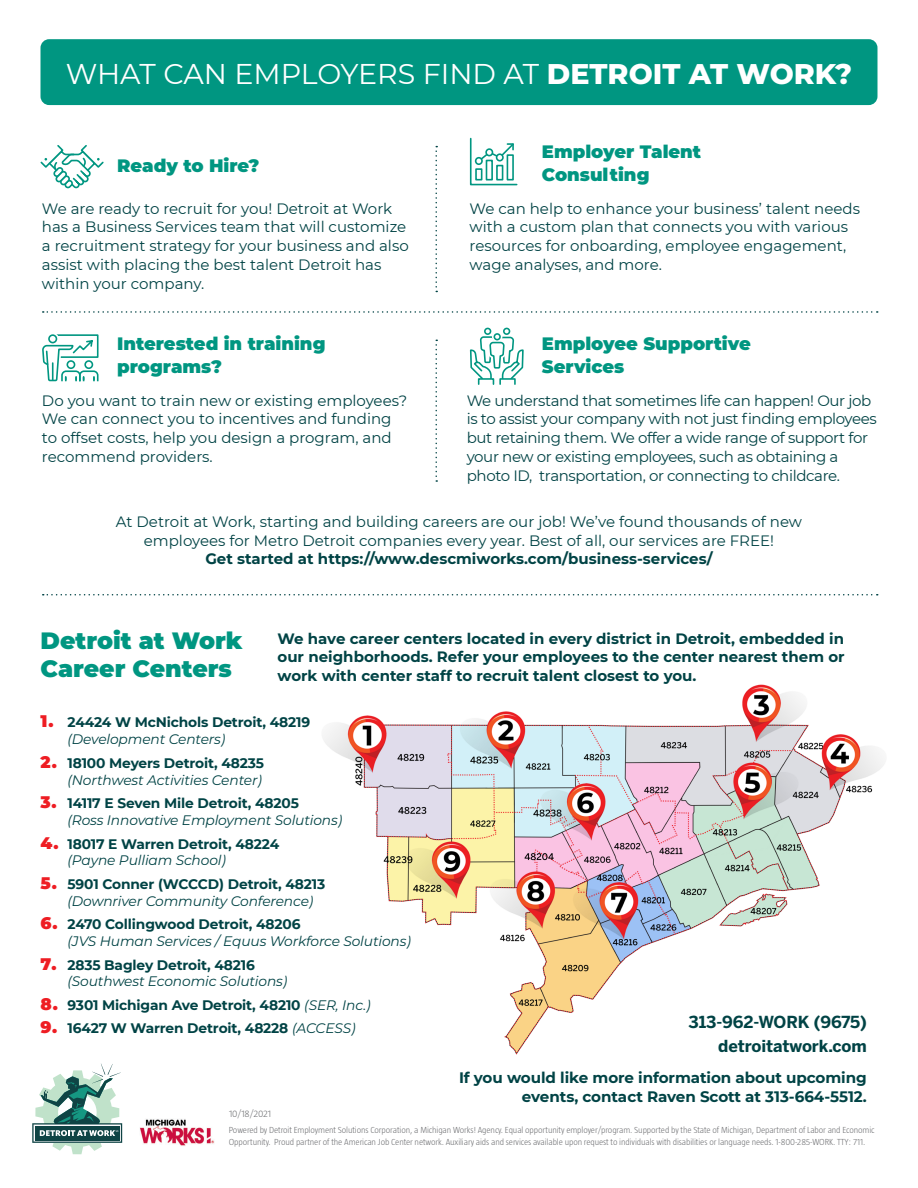
<style>
.page{position:relative;width:918px;height:1188px;background:#fff}
.page>*{position:absolute;margin:0;border:0;box-sizing:border-box;transform-origin:0 0}
.t1{font:28.5px "Montserrat";color:#fff}
.t2{font:900 23.7px/28.3px "Montserrat";color:#009681}
.t3{font:900 18px/22.5px "Montserrat";color:#009681}
.t4{font:700 16.5px "Benton Sans";letter-spacing:-.005em;color:#004345}
.t5{font:700 15.15px/18.9px "Montserrat";letter-spacing:-.005em;color:#004345;text-align:right}
.t6{font:15px/18.8px "Montserrat";color:#004345}
.t7{font:15px/18.8px "Montserrat";letter-spacing:-.025em;color:#004345}
.t8{font:700 15px/18.8px "Montserrat";color:#004345;text-align:justify}
.t9{font:italic 13.8px/16.8px "Montserrat";letter-spacing:-.01em;color:#004345}
.t10{font:700 13.8px/16.8px "Montserrat";letter-spacing:-.01em;color:#004345}
.t11{font:300 9.75px "Taz";letter-spacing:-.01em;color:#6c6d70}
.t12{font:300 9px/12px "Taz";letter-spacing:-.01em;color:#6c6d70}
.s1{font-weight:800}
.s2{font-weight:900;font-size:16.8px;color:#ee1d23}
.s3{font-weight:400;font-style:italic}
.s4{font-weight:900;font-style:normal;font-size:16.8px;color:#ee1d23}
.s5{font-weight:700;font-style:normal}
</style>
<div class="page">
<div style="left:40px;top:39px;width:837px;height:66px;background:#009681;border-radius:9px"></div>
<img style="left:323px;top:684px;width:561px;height:371px">
<svg style="left:32px;top:1064px;width:90px;height:90px"></svg>
<img style="left:140px;top:1119px;width:74px;height:27px">
<svg style="left:43px;top:594px;width:835px;height:2px"></svg>
<svg style="left:40px;top:137px;width:838px;height:345px"></svg>
<p class="t1" style="left:66px;top:54px;width:788px">WHAT CAN EMPLOYERS FIND AT <span class="s1">DETROIT AT WORK?</span></p>
<p class="t3" style="left:117px;top:153px;width:144px">Ready to Hire?</p>
<p class="t3" style="left:542px;top:139px;width:161px">Employer Talent<br>Consulting</p>
<p class="t6" style="left:42px;top:198px;width:368px">We are ready to recruit for you! Detroit at Work has a Business Services team that will customize a recruitment strategy for your business and also assist with placing the best talent Detroit has within your company.</p>
<p class="t6" style="left:470px;top:198px;width:392px">We can help to enhance your business’ talent needs with a custom plan that connects you with various resources for onboarding, employee engagement, wage analyses, and more.</p>
<p class="t3" style="left:117px;top:331px;width:210px">Interested in training programs?</p>
<p class="t3" style="left:542px;top:331px;width:210px">Employee Supportive<br>Services</p>
<p class="t6" style="left:42px;top:390px;width:367px">Do you want to train new or existing employees?<br>We can connect you to incentives and funding to offset costs, help you design a program, and recommend providers.</p>
<p class="t7" style="left:467px;top:390px;width:412px">We understand that sometimes life can happen! Our job is to assist your company with not just finding employees but retaining them. We offer a wide range of support for your new or existing employees, such as obtaining a photo ID, transportation, or connecting to childcare.</p>
<p class="t6" style="left:116px;top:512px;width:688px">At Detroit at Work, starting and building careers are our job! We’ve found thousands of new</p>
<p class="t6" style="left:144px;top:530px;width:632px">employees for Metro Detroit companies every year. Best of all, our services are FREE!</p>
<p class="t8" style="left:205px;top:549px;width:509px">Get started at https://www.descmiworks.com/business-services/</p>
<p class="t2" style="left:40px;top:625px;width:204px">Detroit at Work<br>Career Centers</p>
<p class="t8" style="left:278px;top:628px;width:569px">We have career centers located in every district in Detroit, embedded in our neighborhoods. Refer your employees to the center nearest them or work with center staff to recruit talent closest to you.</p>
<p class="t10" style="left:67px;top:713px;width:244px;text-indent:-27px"><span class="s2">1.</span> 24424 W McNichols Detroit, 48219 <span class="s3">(Development Centers)</span></p>
<p class="t9" style="left:40px;top:754px;width:225px;text-align:right"><span class="s4">2.</span> <span class="s5">18100 Meyers Detroit, 48235 </span>(Northwest Activities Center)</p>
<p class="t9" style="left:67px;top:794px;width:276px;text-indent:-27px"><span class="s4">3.</span> <span class="s5">14117 E Seven Mile Detroit, 48205<br></span>(Ross Innovative Employment Solutions)</p>
<p class="t10" style="left:67px;top:835px;width:213px;text-indent:-27px"><span class="s2">4.</span> 18017 E Warren Detroit, 48224 <span class="s3">(Payne Pulliam School)</span></p>
<p class="t10" style="left:67px;top:875px;width:259px;text-indent:-27px"><span class="s2">5.</span> 5901 Conner (WCCCD) Detroit, 48213 <span class="s3">(Downriver Community Conference)</span></p>
<p class="t9" style="left:67px;top:915px;width:345px;text-indent:-27px"><span class="s4">6.</span> <span class="s5">2470 Collingwood Detroit, 48206<br></span>(JVS Human Services / Equus Workforce Solutions)</p>
<p class="t9" style="left:67px;top:956px;width:221px;text-indent:-27px"><span class="s4">7.</span> <span class="s5">2835 Bagley Detroit, 48216 </span>(Southwest Economic Solutions)</p>
<p class="t10" style="left:40px;top:996px;width:332px"><span class="s2">8.</span> 9301 Michigan Ave Detroit, 48210 <span class="s3">(SER, Inc.)</span></p>
<p class="t10" style="left:40px;top:1019px;width:317px"><span class="s2">9.</span> 16427 W Warren Detroit, 48228 <span class="s3">(ACCESS)</span></p>
<p class="t4" style="left:689px;top:1012px;width:180px">313-962-WORK (9675)</p>
<p class="t4" style="left:718px;top:1036px;width:150px">detroitatwork.com</p>
<p class="t11" style="left:229px;top:1108px;width:44px">10/18/2021</p>
<p class="t5" style="left:459px;top:1067px;width:409px">If you would like more information about upcoming events, contact Raven Scott at 313-664-5512.</p>
<p class="t12" style="left:229px;top:1124px;width:647px">Powered by Detroit Employment Solutions Corporation, a Michigan Works! Agency. Equal opportunity employer/program. Supported by the State of Michigan, Department of Labor and Economic<br>Opportunity. Proud partner of the American Job Center network. Auxiliary aids and services available upon request to individuals with disabilities or language needs. 1-800-285-WORK. TTY: 711.</p>
</div>
